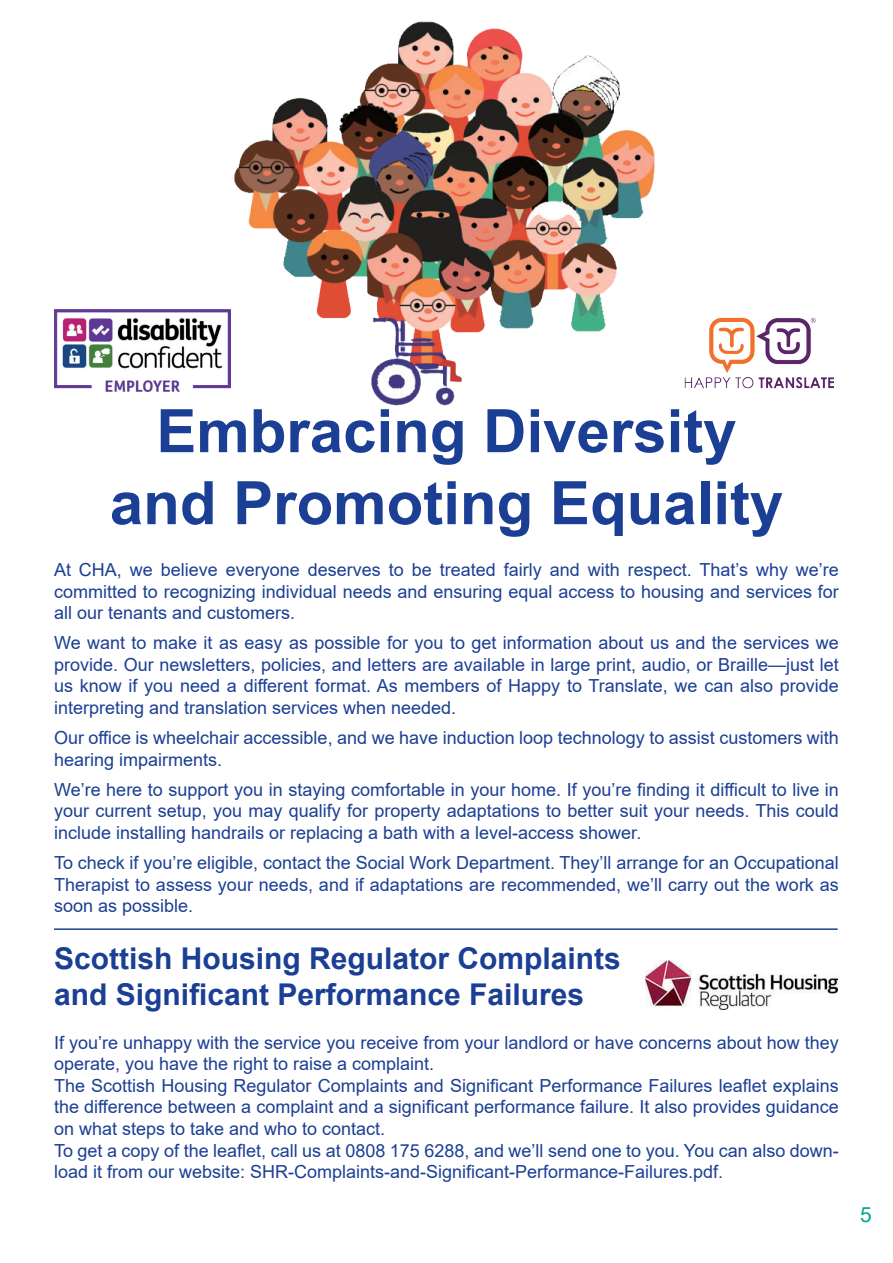
<style>
.page{position:relative;width:893px;height:1263px;background:#fff}
.page>*{position:absolute;margin:0;border:0;box-sizing:border-box;transform-origin:0 0}
.t1{font:700 60px/72px "Arial";color:#1b3f94;text-align:center}
.t2{font:700 30px/36px "Arial";color:#1b3f94}
.t3{font:21px "Arial";color:#00a78f}
.t4{font:18px/21.6px "Arial";color:#1b3f94;text-align:justify}
</style>
<div class="page">
<img style="left:54px;top:310px;width:170px;height:81px">
<img style="left:684px;top:317px;width:150px;height:72px">
<img style="left:646px;top:960px;width:192px;height:49px">
<hr style="left:54px;top:928px;width:784px;height:2px;background:#1b3f94">
<img style="left:224px;top:21px;width:431px;height:385px">
<h1 class="t1" style="left:110px;top:396px;width:675px">Embracing Diversity and Promoting Equality</h1>
<p class="t4" style="left:54px;top:559px;width:786px">At CHA, we believe everyone deserves to be treated fairly and with respect. That’s why we’re committed to recognizing individual needs and ensuring equal access to housing and services for all our tenants and customers.</p>
<p class="t4" style="left:54px;top:632px;width:786px">We want to make it as easy as possible for you to get information about us and the services we provide. Our newsletters, policies, and letters are available in large print, audio, or Braille—just let us know if you need a different format. As members of Happy to Translate, we can also provide interpreting and translation services when needed.</p>
<p class="t4" style="left:54px;top:727px;width:786px">Our office is wheelchair accessible, and we have induction loop technology to assist customers with hearing impairments.</p>
<p class="t4" style="left:54px;top:778px;width:786px">We’re here to support you in staying comfortable in your home. If you’re finding it difficult to live in your current setup, you may qualify for property adaptations to better suit your needs. This could include installing handrails or replacing a bath with a level-access shower.</p>
<p class="t4" style="left:54px;top:852px;width:786px">To check if you’re eligible, contact the Social Work Department. They’ll arrange for an Occupational Therapist to assess your needs, and if adaptations are recommended, we’ll carry out the work as soon as possible.</p>
<h2 class="t2" style="left:54px;top:941px;width:568px">Scottish Housing Regulator Complaints and Significant Performance Failures</h2>
<p class="t4" style="left:54px;top:1031px;width:786px;text-align:left">If you’re unhappy with the service you receive from your landlord or have concerns about how they operate, you have the right to raise a complaint.<br>The Scottish Housing Regulator Complaints and Significant Performance Failures leaflet explains the difference between a complaint and a significant performance failure. It also provides guidance on what steps to take and who to contact.<br>To get a copy of the leaflet, call us at 0808 175 6288, and we’ll send one to you. You can also down&shy;load it from our website: SHR-Complaints-and-Significant-Performance-Failures.pdf.</p>
<p class="t3" style="left:860px;top:1200px;width:13px">5</p>
</div>
